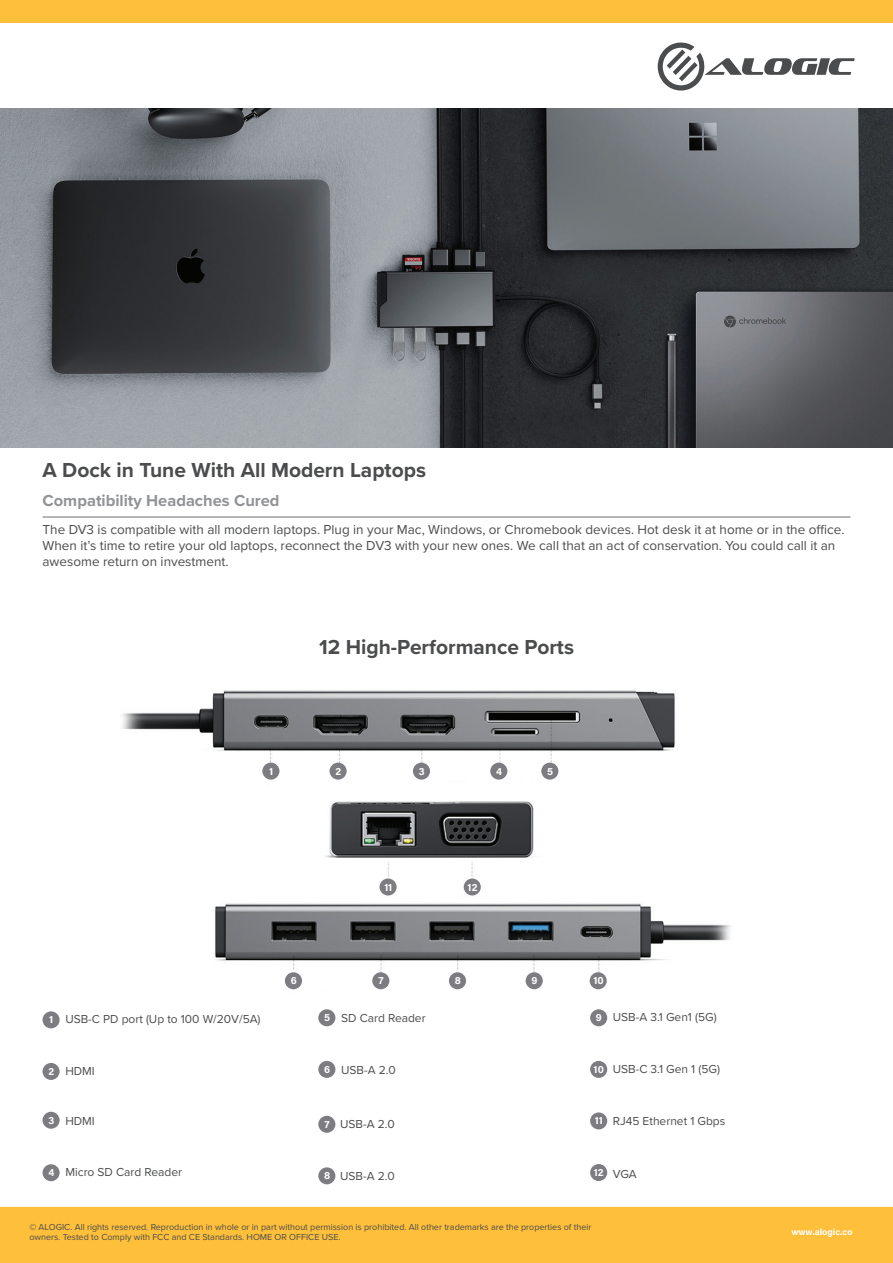
<style>
.page{position:relative;width:893px;height:1263px;background:#fff}
.page>*{position:absolute;margin:0;border:0;box-sizing:border-box;transform-origin:0 0}
.t1{font:700 21px "Proxima Nova";color:#4b4c4d}
.t2{font:700 16.5px "Proxima Nova";color:#919396}
.t3{font:13.5px/16.2px "Proxima Nova";color:#4b4c4d}
.t4{font:12px "Proxima Nova";color:#4b4c4d}
.t5{font:700 10.5px "Acumin Pro";letter-spacing:-.005em;color:#fff}
.t6{font:9px/10.8px "Proxima Nova";color:#4b4c4d}
.t7{font:700 9px "Acumin Pro";color:#fff}
</style>
<div class="page">
<div style="left:0;top:1207px;width:893px;height:56px;background:#febf3b"></div>
<div style="left:0;top:0;width:893px;height:22px;background:#febf3b"></div>
<svg style="left:658px;top:42px;width:197px;height:49px"></svg>
<img style="left:122px;top:690px;width:609px;height:300px">
<div style="left:43px;top:1164px;width:17px;height:17px;background:#7d7d81;border-radius:50%"></div>
<div style="left:590px;top:1009px;width:17px;height:17px;background:#7d7d81;border-radius:50%"></div>
<div style="left:318px;top:1061px;width:17px;height:17px;background:#7d7d81;border-radius:50%"></div>
<div style="left:590px;top:1112px;width:17px;height:17px;background:#7d7d81;border-radius:50%"></div>
<div style="left:318px;top:1116px;width:17px;height:17px;background:#7d7d81;border-radius:50%"></div>
<div style="left:318px;top:1009px;width:17px;height:17px;background:#7d7d81;border-radius:50%"></div>
<div style="left:590px;top:1061px;width:17px;height:17px;background:#7d7d81;border-radius:50%"></div>
<div style="left:590px;top:1164px;width:17px;height:17px;background:#7d7d81;border-radius:50%"></div>
<div style="left:318px;top:1167px;width:17px;height:17px;background:#7d7d81;border-radius:50%"></div>
<div style="left:43px;top:1011px;width:17px;height:17px;background:#7d7d81;border-radius:50%"></div>
<div style="left:262px;top:763px;width:17px;height:17px;background:#7d7d81;border-radius:50%"></div>
<div style="left:330px;top:763px;width:17px;height:17px;background:#7d7d81;border-radius:50%"></div>
<div style="left:413px;top:763px;width:17px;height:17px;background:#7d7d81;border-radius:50%"></div>
<div style="left:490px;top:763px;width:17px;height:17px;background:#7d7d81;border-radius:50%"></div>
<div style="left:541px;top:763px;width:17px;height:17px;background:#7d7d81;border-radius:50%"></div>
<div style="left:379px;top:878px;width:18px;height:17px;background:#7d7d81;border-radius:50%"></div>
<div style="left:464px;top:878px;width:17px;height:17px;background:#7d7d81;border-radius:50%"></div>
<div style="left:285px;top:972px;width:17px;height:17px;background:#7d7d81;border-radius:50%"></div>
<div style="left:372px;top:972px;width:17px;height:17px;background:#7d7d81;border-radius:50%"></div>
<div style="left:449px;top:972px;width:17px;height:17px;background:#7d7d81;border-radius:50%"></div>
<div style="left:526px;top:972px;width:17px;height:17px;background:#7d7d81;border-radius:50%"></div>
<div style="left:590px;top:972px;width:17px;height:17px;background:#7d7d81;border-radius:50%"></div>
<div style="left:43px;top:1112px;width:17px;height:17px;background:#7d7d81;border-radius:50%"></div>
<div style="left:43px;top:1063px;width:17px;height:17px;background:#7d7d81;border-radius:50%"></div>
<hr style="left:43px;top:517px;width:807px;height:1px;background:#6c6d70">
<img style="left:0;top:108px;width:893px;height:340px">
<h1 class="t1" style="left:43px;top:454px;width:385px">A Dock in Tune With All Modern Laptops</h1>
<p class="t2" style="left:43px;top:488px;width:239px">Compatibility Headaches Cured</p>
<p class="t3" style="left:43px;top:521px;width:803px">The DV3 is compatible with all modern laptops. Plug in your Mac, Windows, or Chromebook devices. Hot desk it at home or in the office.<br>When it’s time to retire your old laptops, reconnect the DV3 with your new ones. We call that an act of conservation. You could call it an awesome return on investment.</p>
<h1 class="t1" style="left:319px;top:631px;width:256px">12 High-Performance Ports</h1>
<p class="t5" style="left:269px;top:763px;width:6px">1</p>
<p class="t5" style="left:335px;top:763px;width:7px">2</p>
<p class="t5" style="left:419px;top:763px;width:7px">3</p>
<p class="t5" style="left:496px;top:763px;width:7px">4</p>
<p class="t5" style="left:547px;top:763px;width:7px">5</p>
<p class="t5" style="left:384px;top:879px;width:10px">11</p>
<p class="t5" style="left:468px;top:879px;width:12px">12</p>
<p class="t5" style="left:49px;top:1012px;width:6px">1</p>
<p class="t4" style="left:65px;top:1010px;width:197px">USB-C PD port (Up to 100 W/20V/5A)</p>
<p class="t5" style="left:48px;top:1064px;width:7px">2</p>
<p class="t4" style="left:65px;top:1062px;width:31px">HDMI</p>
<p class="t5" style="left:291px;top:973px;width:8px">6</p>
<p class="t5" style="left:379px;top:973px;width:7px">7</p>
<p class="t5" style="left:455px;top:973px;width:8px">8</p>
<p class="t5" style="left:531px;top:973px;width:8px">9</p>
<p class="t5" style="left:593px;top:973px;width:12px">10</p>
<p class="t5" style="left:324px;top:1010px;width:7px">5</p>
<p class="t4" style="left:341px;top:1009px;width:86px">SD Card Reader</p>
<p class="t5" style="left:596px;top:1010px;width:8px">9</p>
<p class="t4" style="left:613px;top:1008px;width:105px">USB-A 3.1 Gen1 (5G)</p>
<p class="t5" style="left:324px;top:1062px;width:8px">6</p>
<p class="t4" style="left:341px;top:1060px;width:56px">USB-A 2.0</p>
<p class="t5" style="left:594px;top:1062px;width:12px">10</p>
<p class="t4" style="left:613px;top:1060px;width:109px">USB-C 3.1 Gen 1 (5G)</p>
<p class="t5" style="left:48px;top:1113px;width:7px">3</p>
<p class="t4" style="left:65px;top:1112px;width:31px">HDMI</p>
<p class="t5" style="left:325px;top:1117px;width:7px">7</p>
<p class="t4" style="left:340px;top:1115px;width:56px">USB-A 2.0</p>
<p class="t5" style="left:48px;top:1165px;width:7px">4</p>
<p class="t4" style="left:65px;top:1163px;width:118px">Micro SD Card Reader</p>
<p class="t4" style="left:340px;top:1167px;width:56px">USB-A 2.0</p>
<p class="t5" style="left:324px;top:1168px;width:8px">8</p>
<p class="t5" style="left:595px;top:1113px;width:10px">11</p>
<p class="t4" style="left:613px;top:1112px;width:114px">RJ45 Ethernet 1 Gbps</p>
<p class="t5" style="left:594px;top:1165px;width:12px">12</p>
<p class="t4" style="left:613px;top:1165px;width:26px">VGA</p>
<p class="t6" style="left:29px;top:1221px;width:564px">© ALOGIC. All rights reserved. Reproduction in whole or in part without permission is prohibited. All other trademarks are the properties of their owners. Tested to Comply with FCC and CE Standards. HOME OR OFFICE USE.</p>
<p class="t7" style="left:791px;top:1225px;width:63px">www.alogic.co</p>
</div>
